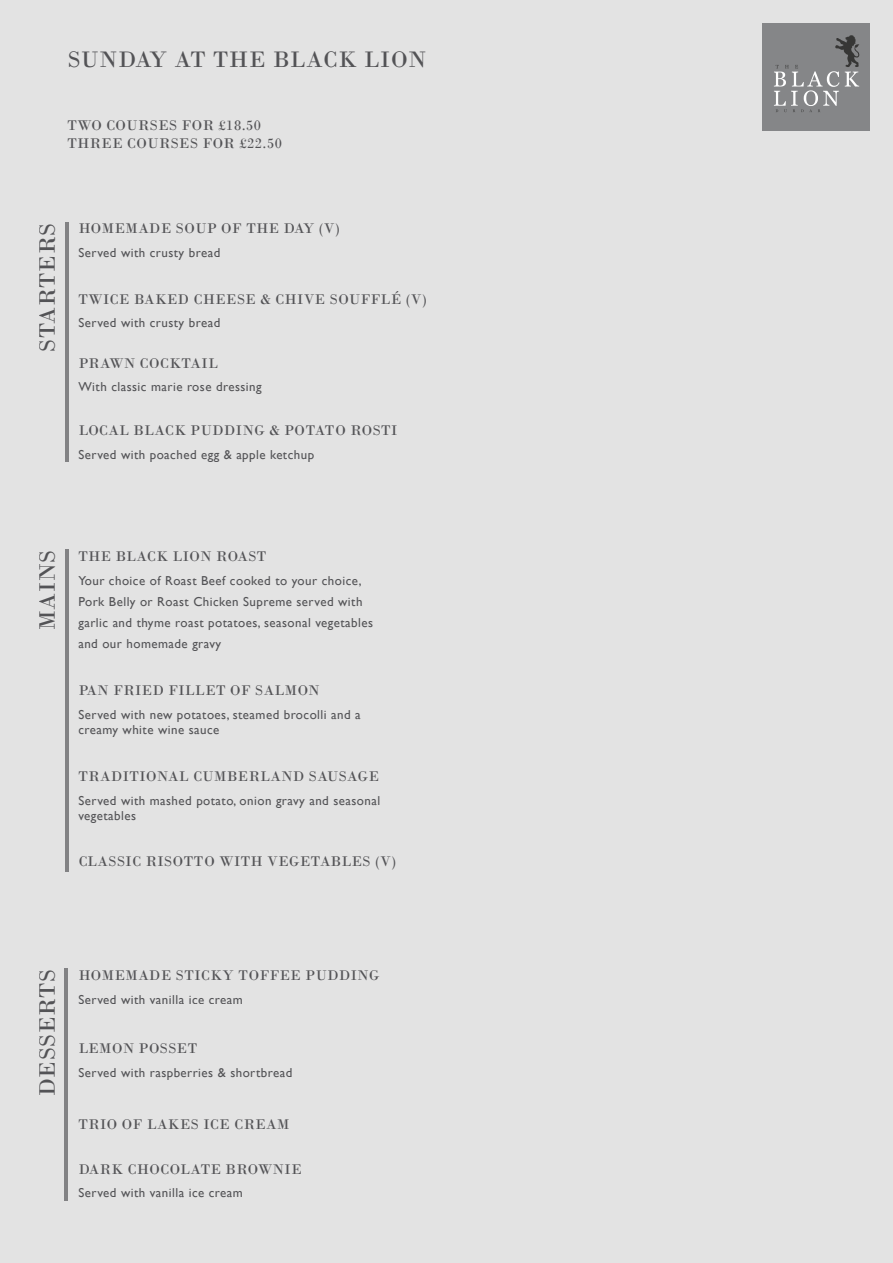
<style>
.page{position:relative;width:893px;height:1263px;background:#e3e3e3}
.page>*{position:absolute;margin:0;border:0;box-sizing:border-box;transform-origin:0 0}
.t1{font:23.55px "Bodoni";letter-spacing:.035em;color:#535356}
.t2{font:14.7px/17.7px "Bodoni";letter-spacing:.035em;color:#535356}
.t3{font:12.9px/21px "Gill Sans";letter-spacing:.035em;color:#535356}
</style>
<div class="page">
<div style="left:762px;top:23px;width:108px;height:107px;background:#818284"></div>
<svg style="left:774px;top:35px;width:85px;height:77px"></svg>
<hr style="left:65px;top:549px;width:4px;height:322px;background:#828284">
<hr style="left:65px;top:968px;width:3px;height:233px;background:#828284">
<hr style="left:65px;top:222px;width:4px;height:239px;background:#828284">
<h1 class="t1" style="left:67px;top:45px;width:361px">SUNDAY AT THE BLACK LION</h1>
<p class="t2" style="left:67px;top:117px;width:216px">TWO COURSES FOR £18.50<br>THREE COURSES FOR £22.50</p>
<h1 class="t1" style="left:33px;top:352px;width:130px;rotate:-90deg">STARTERS</h1>
<p class="t2" style="left:78px;top:220px;width:263px">HOMEMADE SOUP OF THE DAY (V)</p>
<p class="t3" style="left:78px;top:242px;width:143px">Served with crusty bread</p>
<p class="t2" style="left:78px;top:291px;width:350px">TWICE BAKED CHEESE &amp; CHIVE SOUFFLÉ (V)</p>
<p class="t3" style="left:78px;top:312px;width:143px">Served with crusty bread</p>
<p class="t2" style="left:78px;top:354px;width:141px">PRAWN COCKTAIL</p>
<p class="t3" style="left:78px;top:377px;width:185px">With classic marie rose dressing</p>
<p class="t2" style="left:78px;top:421px;width:321px">LOCAL BLACK PUDDING &amp; POTATO ROSTI</p>
<p class="t3" style="left:78px;top:444px;width:237px">Served with poached egg &amp; apple ketchup</p>
<h1 class="t1" style="left:33px;top:630px;width:82px;rotate:-90deg">MAINS</h1>
<p class="t2" style="left:78px;top:548px;width:190px">THE BLACK LION ROAST</p>
<p class="t3" style="left:78px;top:570px;width:296px">Your choice of Roast Beef cooked to your choice, Pork Belly or Roast Chicken Supreme served with garlic and thyme roast potatoes, seasonal vegetables and our homemade gravy</p>
<p class="t2" style="left:78px;top:681px;width:243px">PAN FRIED FILLET OF SALMON</p>
<p class="t3" style="left:78px;top:707px;width:284px;line-height:15.6px">Served with new potatoes, steamed brocolli and a creamy white wine sauce</p>
<p class="t2" style="left:78px;top:767px;width:302px">TRADITIONAL CUMBERLAND SAUSAGE</p>
<p class="t3" style="left:78px;top:793px;width:303px;line-height:15.6px">Served with mashed potato, onion gravy and seasonal vegetables</p>
<p class="t2" style="left:78px;top:852px;width:319px">CLASSIC RISOTTO WITH VEGETABLES (V)</p>
<h1 class="t1" style="left:33px;top:1096px;width:129px;rotate:-90deg">DESSERTS</h1>
<p class="t2" style="left:78px;top:967px;width:303px">HOMEMADE STICKY TOFFEE PUDDING</p>
<p class="t3" style="left:78px;top:989px;width:166px">Served with vanilla ice cream</p>
<p class="t2" style="left:78px;top:1040px;width:120px">LEMON POSSET</p>
<p class="t3" style="left:78px;top:1062px;width:216px">Served with raspberries &amp; shortbread</p>
<p class="t2" style="left:78px;top:1115px;width:213px">TRIO OF LAKES ICE CREAM</p>
<p class="t2" style="left:78px;top:1160px;width:225px">DARK CHOCOLATE BROWNIE</p>
<p class="t3" style="left:78px;top:1183px;width:166px">Served with vanilla ice cream</p>
</div>
